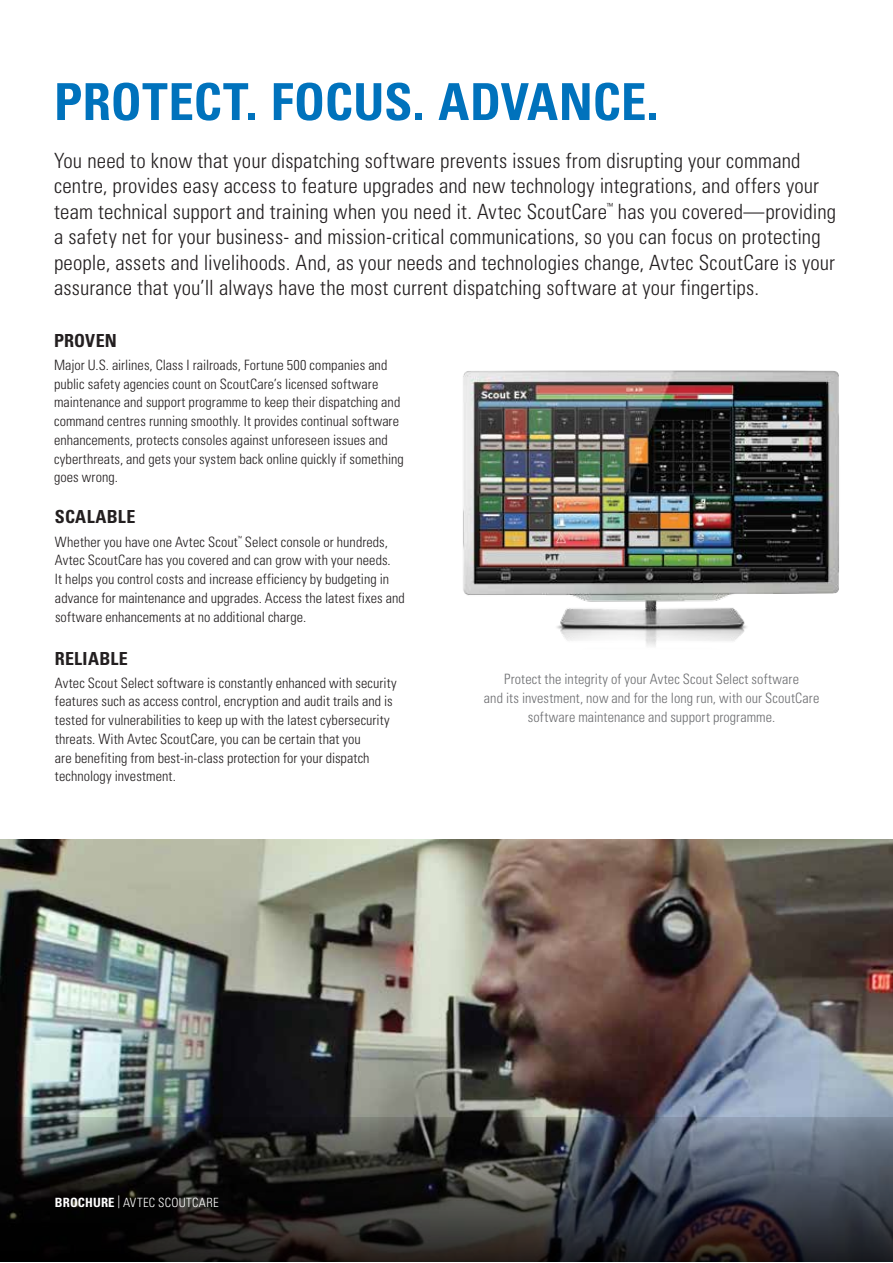
<style>
.page{position:relative;width:893px;height:1263px;background:#fff}
.page>*{position:absolute;margin:0;border:0;box-sizing:border-box;transform-origin:0 0}
.t1{font:700 condensed 51px "Univers";color:#0072bc}
.t2{font:300 condensed 21px/25.5px "Univers";letter-spacing:.01em;color:#231f20}
.t3{font:700 condensed 18px "Univers";letter-spacing:.015em;color:#231f20}
.t4{font:300 condensed 14.25px/18.8px "Univers";letter-spacing:.005em;color:#231f20}
.t5{font:300 condensed 14.25px/18.8px "Univers";letter-spacing:.005em;color:#6d6e71;text-align:center}
.t6{font:300 condensed 12.75px "Univers";letter-spacing:.02em;color:#fff}
.t7{font:300 condensed 8.4px "Univers";color:#231f20}
.t8{font:300 condensed 5.7px "Univers";color:#231f20}
.s1{font-weight:700}
</style>
<div class="page">
<img style="left:0;top:839px;width:893px;height:279px">
<svg style="left:0;top:1118px;width:893px;height:143px;background:#2f3033"></svg>
<img style="left:463px;top:370px;width:376px;height:276px">
<h1 class="t1" style="left:54px;top:71px;width:606px">PROTECT. FOCUS. ADVANCE.</h1>
<p class="t2" style="left:54px;top:148px;width:767px">You need to know that your dispatching software prevents issues from disrupting your command centre, provides easy access to feature upgrades and new technology integrations, and offers your team technical support and training when you need it. Avtec ScoutCare</p>
<p class="t7" style="left:607px;top:201px;width:8px">™</p>
<p class="t2" style="left:54px;top:199px;width:784px;text-indent:564px">has you covered—providing a safety net for your business- and mission-critical communications, so you can focus on protecting people, assets and livelihoods. And, as your needs and technologies change, Avtec ScoutCare is your assurance that you’ll always have the most current dispatching software at your fingertips.</p>
<p class="t3" style="left:54px;top:329px;width:64px">PROVEN</p>
<p class="t4" style="left:54px;top:355px;width:351px">Major U.S. airlines, Class I railroads, Fortune 500 companies and public safety agencies count on ScoutCare’s licensed software maintenance and support programme to keep their dispatching and command centres running smoothly. It provides continual software enhancements, protects consoles against unforeseen issues and cyberthreats, and gets your system back online quickly if something goes wrong.</p>
<p class="t3" style="left:55px;top:506px;width:82px">SCALABLE</p>
<p class="t4" style="left:55px;top:532px;width:184px">Whether you have one Avtec Scout</p>
<p class="t8" style="left:238px;top:535px;width:6px">™</p>
<p class="t4" style="left:55px;top:532px;width:351px;text-indent:190px">Select console or hundreds, Avtec ScoutCare has you covered and can grow with your needs.<br>It helps you control costs and increase efficiency by budgeting in advance for maintenance and upgrades. Access the latest fixes and software enhancements at no additional charge.</p>
<p class="t3" style="left:55px;top:647px;width:74px">RELIABLE</p>
<p class="t4" style="left:55px;top:673px;width:343px">Avtec Scout Select software is constantly enhanced with security features such as access control, encryption and audit trails and is tested for vulnerabilities to keep up with the latest cybersecurity threats. With Avtec ScoutCare, you can be certain that you<br>are benefiting from best-in-class protection for your dispatch technology investment.</p>
<p class="t5" style="left:484px;top:670px;width:337px">Protect the integrity of your Avtec Scout Select software<br>and its investment, now and for the long run, with our ScoutCare software maintenance and support programme.</p>
<p class="t6" style="left:55px;top:1195px;width:165px"><span class="s1">BROCHURE</span> | AVTEC SCOUTCARE</p>
</div>
